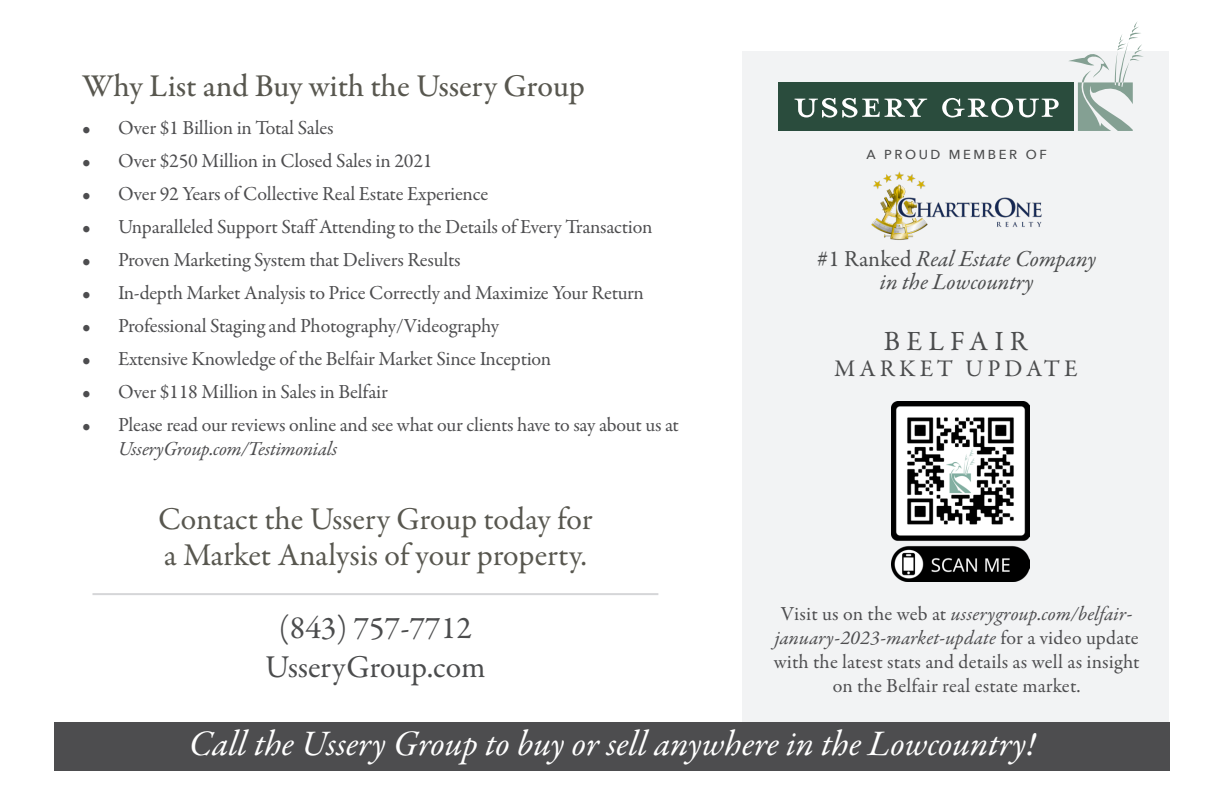
<style>
.page{position:relative;width:1224px;height:792px;background:#fff}
.page>*{position:absolute;margin:0;border:0;box-sizing:border-box;transform-origin:0 0}
.t1{font:italic 36px "Garamond Premr Pro";letter-spacing:-.005em;color:#fff}
.t2{font:32px/36px "Garamond Premr Pro";letter-spacing:-.005em;color:#58574f}
.t3{font:500 32px "Garamond Premr Pro";letter-spacing:-.005em;color:#58574f}
.t4{font:32px "Garamond Premr Pro";color:#4b4c4d}
.t5{font:28px "Garamond Premr Pro";letter-spacing:.22em;color:#4b4c4d}
.t6{font:24px "Garamond Premr Pro";letter-spacing:.17em;color:#4b4c4d}
.t7{font:italic 23px/23px "Garamond Premr Pro";letter-spacing:-.005em;color:#4b4c4d;text-align:center}
.t8{font:20px/24px "Garamond Premr Pro";letter-spacing:-.015em;color:#4d4d4f}
.t9{font:20px/24px "Garamond Premr Pro";letter-spacing:.005em;color:#4d4d4f;text-align:center}
.t10{font:500 13px "Avenir Next";letter-spacing:.2em;color:#4b4c4d}
.s1{font-style:italic}
.s2{font-style:normal}
</style>
<div class="page">
<div style="left:742px;top:52px;width:427px;height:719px;background:#f2f3f4"></div>
<img style="left:871px;top:171px;width:171px;height:69px">
<img style="left:892px;top:402px;width:138px;height:179px">
<div style="left:778px;top:82px;width:295px;height:49px;background:#2a4c3d"></div>
<svg style="left:942px;top:98px;width:117px;height:20px"></svg>
<svg style="left:795px;top:98px;width:132px;height:20px"></svg>
<svg style="left:1068px;top:21px;width:76px;height:110px"></svg>
<hr style="left:92px;top:593px;width:566px;height:2px;background:#d5d6d8">
<div style="left:54px;top:722px;width:1115px;height:49px;background:#4d4d4f"></div>
<p class="t3" style="left:82px;top:67px;width:504px">Why List and Buy with the Ussery Group</p>
<p class="t8" style="left:82px;top:116px;width:253px">• Over $1 Billion in Total Sales</p>
<p class="t8" style="left:82px;top:149px;width:352px">• Over $250 Million in Closed Sales in 2021</p>
<p class="t8" style="left:82px;top:182px;width:408px">• Over 92 Years of Collective Real Estate Experience</p>
<p class="t8" style="left:82px;top:215px;width:572px">• Unparalleled Support Staff Attending to the Details of Every Transaction</p>
<p class="t8" style="left:82px;top:248px;width:380px">• Proven Marketing System that Delivers Results</p>
<p class="t8" style="left:82px;top:281px;width:564px">• In-depth Market Analysis to Price Correctly and Maximize Your Return</p>
<p class="t8" style="left:82px;top:314px;width:419px">• Professional Staging and Photography/Videography</p>
<p class="t8" style="left:82px;top:347px;width:471px">• Extensive Knowledge of the Belfair Market Since Inception</p>
<p class="t8" style="left:82px;top:380px;width:307px">• Over $118 Million in Sales in Belfair</p>
<p class="t8" style="left:118px;top:413px;width:563px;text-indent:-36px">• Please read our reviews online and see what our clients have to say about us at<br><span class="s1">UsseryGroup.com/Testimonials</span></p>
<p class="t2" style="left:158px;top:502px;width:436px">Contact the Ussery Group today for a Market Analysis of your property.</p>
<p class="t4" style="left:279px;top:609px;width:195px">(843) 757-7712</p>
<p class="t4" style="left:265px;top:647px;width:222px">UsseryGroup.com</p>
<p class="t10" style="left:867px;top:143px;width:182px">A PROUD MEMBER OF</p>
<p class="t7" style="left:817px;top:249px;width:280px"><span class="s2">#1 Ranked</span> Real Estate Company in the Lowcountry</p>
<p class="t5" style="left:884px;top:324px;width:145px">BELFAIR</p>
<p class="t6" style="left:834px;top:354px;width:245px">MARKET UPDATE</p>
<p class="t9" style="left:774px;top:602px;width:367px">Visit us on the web at <span class="s1">usserygroup.com/belfair&shy;january-2023-market-update</span> for a video update with the latest stats and details as well as insight on the Belfair real estate market.</p>
<p class="t1" style="left:189px;top:721px;width:848px">Call the Ussery Group to buy or sell anywhere in the Lowcountry!</p>
</div>
